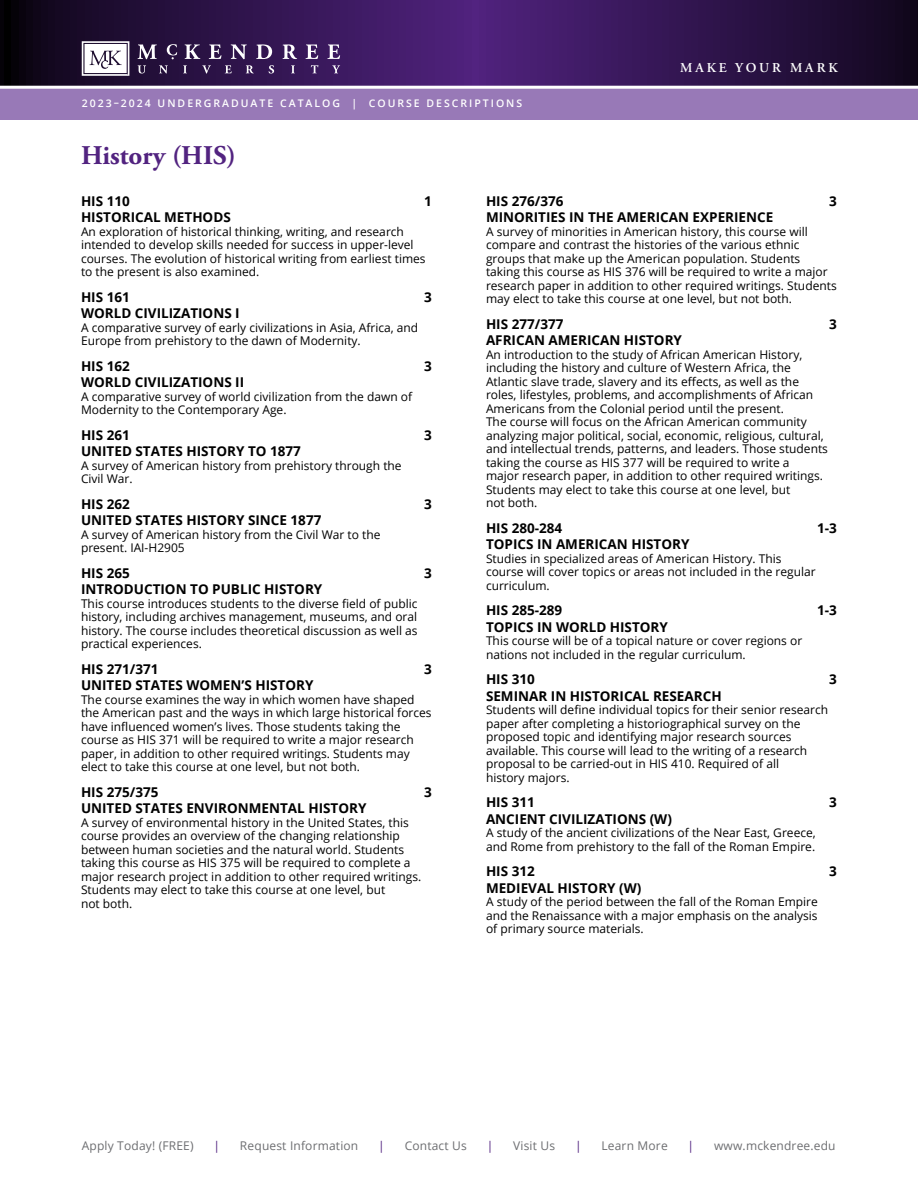
<style>
.page{position:relative;width:918px;height:1188px;background:#fff}
.page>*{position:absolute;margin:0;border:0;box-sizing:border-box;transform-origin:0 0}
.BodyHeads_18PurpleCo{font:700 27px "Adobe Garamond Pro";color:#522380}
.CourseDescHead9_11Se{font:700 13.5px "Open Sans";color:#000}
.t1{font:600 13.5px "Adobe Garamond Pro";letter-spacing:.215em;color:#fff}
.CourseDescBody7_8{font:12px/13.5px "Open Sans";color:#000}
.t2{font:12px "Open Sans";letter-spacing:.015em;color:#6d6e71}
.t3{font:12px "Open Sans";color:#522380}
.t4{font:600 10.5px "Open Sans";letter-spacing:.19em;color:#fff}
</style>
<div class="page">
<div style="left:0;top:86px;width:918px;height:34px;background:#9879b7"></div>
<svg style="left:0;top:0;width:918px;height:86px;background:#30154c"></svg>
<svg style="left:82px;top:41px;width:47px;height:35px"></svg>
<svg style="left:138px;top:44px;width:19px;height:15px"></svg>
<svg style="left:185px;top:44px;width:15px;height:15px"></svg>
<svg style="left:209px;top:44px;width:12px;height:15px"></svg>
<svg style="left:231px;top:44px;width:16px;height:15px"></svg>
<svg style="left:256px;top:44px;width:16px;height:15px"></svg>
<svg style="left:283px;top:44px;width:14px;height:15px"></svg>
<svg style="left:306px;top:44px;width:12px;height:15px"></svg>
<svg style="left:327px;top:44px;width:13px;height:15px"></svg>
<svg style="left:138px;top:65px;width:8px;height:9px"></svg>
<svg style="left:159px;top:65px;width:9px;height:8px"></svg>
<svg style="left:183px;top:65px;width:4px;height:8px"></svg>
<svg style="left:202px;top:65px;width:9px;height:9px"></svg>
<svg style="left:225px;top:65px;width:7px;height:8px"></svg>
<svg style="left:246px;top:65px;width:8px;height:8px"></svg>
<svg style="left:269px;top:65px;width:5px;height:9px"></svg>
<svg style="left:291px;top:65px;width:4px;height:8px"></svg>
<svg style="left:311px;top:65px;width:7px;height:8px"></svg>
<svg style="left:332px;top:65px;width:8px;height:8px"></svg>
<svg style="left:167px;top:44px;width:10px;height:15px"></svg>
<hr style="left:0;top:86px;width:918px;height:3px;background:#fff">
<p class="t1" style="left:680px;top:60px;width:159px">MAKE YOUR MARK</p>
<p class="t4" style="left:82px;top:96px;width:442px">2023–2024 UNDERGRADUATE CATALOG | COURSE DESCRIPTIONS</p>
<p class="BodyHeads_18PurpleCo" style="left:81px;top:139px;width:156px">History (HIS)</p>
<p class="CourseDescHead9_11Se" style="left:81px;top:191px;width:50px">HIS 110</p>
<p class="CourseDescHead9_11Se" style="left:424px;top:191px;width:9px">1</p>
<p class="CourseDescHead9_11Se" style="left:81px;top:208px;width:151px">HISTORICAL METHODS</p>
<p class="CourseDescBody7_8" style="left:81px;top:224px;width:346px">An exploration of historical thinking, writing, and research intended to develop skills needed for success in upper-level courses. The evolution of historical writing from earliest times to the present is also examined.</p>
<p class="CourseDescHead9_11Se" style="left:81px;top:287px;width:50px">HIS 161</p>
<p class="CourseDescHead9_11Se" style="left:424px;top:287px;width:9px">3</p>
<p class="CourseDescHead9_11Se" style="left:81px;top:304px;width:160px">WORLD CIVILIZATIONS I</p>
<p class="CourseDescBody7_8" style="left:81px;top:320px;width:339px">A comparative survey of early civilizations in Asia, Africa, and<br>Europe from prehistory to the dawn of Modernity.</p>
<p class="CourseDescHead9_11Se" style="left:81px;top:356px;width:50px">HIS 162</p>
<p class="CourseDescHead9_11Se" style="left:424px;top:356px;width:9px">3</p>
<p class="CourseDescHead9_11Se" style="left:81px;top:373px;width:165px">WORLD CIVILIZATIONS II</p>
<p class="CourseDescBody7_8" style="left:81px;top:389px;width:333px">A comparative survey of world civilization from the dawn of<br>Modernity to the Contemporary Age.</p>
<p class="CourseDescHead9_11Se" style="left:81px;top:425px;width:50px">HIS 261</p>
<p class="CourseDescHead9_11Se" style="left:424px;top:425px;width:9px">3</p>
<p class="CourseDescHead9_11Se" style="left:81px;top:442px;width:221px">UNITED STATES HISTORY TO 1877</p>
<p class="CourseDescBody7_8" style="left:81px;top:458px;width:322px">A survey of American history from prehistory through the<br>Civil War.</p>
<p class="CourseDescHead9_11Se" style="left:81px;top:494px;width:50px">HIS 262</p>
<p class="CourseDescHead9_11Se" style="left:424px;top:494px;width:9px">3</p>
<p class="CourseDescHead9_11Se" style="left:81px;top:511px;width:242px">UNITED STATES HISTORY SINCE 1877</p>
<p class="CourseDescBody7_8" style="left:81px;top:527px;width:301px">A survey of American history from the Civil War to the present. IAI-H2905</p>
<p class="CourseDescHead9_11Se" style="left:81px;top:563px;width:50px">HIS 265</p>
<p class="CourseDescHead9_11Se" style="left:424px;top:563px;width:9px">3</p>
<p class="CourseDescHead9_11Se" style="left:81px;top:580px;width:243px">INTRODUCTION TO PUBLIC HISTORY</p>
<p class="CourseDescBody7_8" style="left:81px;top:596px;width:338px;text-align:justify">This course introduces students to the diverse field of public history, including archives management, museums, and oral history. The course includes theoretical discussion as well as practical experiences.</p>
<p class="CourseDescHead9_11Se" style="left:81px;top:659px;width:79px">HIS 271/371</p>
<p class="CourseDescHead9_11Se" style="left:424px;top:659px;width:9px">3</p>
<p class="CourseDescHead9_11Se" style="left:81px;top:676px;width:234px">UNITED STATES WOMEN’S HISTORY</p>
<p class="CourseDescBody7_8" style="left:81px;top:692px;width:352px">The course examines the way in which women have shaped the American past and the ways in which large historical forces have influenced women’s lives. Those students taking the course as HIS 371 will be required to write a major research paper, in addition to other required writings. Students may elect to take this course at one level, but not both.</p>
<p class="CourseDescHead9_11Se" style="left:81px;top:782px;width:79px">HIS 275/375</p>
<p class="CourseDescHead9_11Se" style="left:424px;top:782px;width:9px">3</p>
<p class="CourseDescHead9_11Se" style="left:81px;top:799px;width:287px">UNITED STATES ENVIRONMENTAL HISTORY</p>
<p class="CourseDescBody7_8" style="left:81px;top:815px;width:342px">A survey of environmental history in the United States, this course provides an overview of the changing relationship between human societies and the natural world. Students taking this course as HIS 375 will be required to complete a major research project in addition to other required writings.<br>Students may elect to take this course at one level, but<br>not both.</p>
<p class="CourseDescHead9_11Se" style="left:486px;top:191px;width:79px">HIS 276/376</p>
<p class="CourseDescHead9_11Se" style="left:829px;top:191px;width:9px">3</p>
<p class="CourseDescHead9_11Se" style="left:486px;top:208px;width:289px">MINORITIES IN THE AMERICAN EXPERIENCE</p>
<p class="CourseDescBody7_8" style="left:486px;top:224px;width:352px">A survey of minorities in American history, this course will compare and contrast the histories of the various ethnic groups that make up the American population. Students taking this course as HIS 376 will be required to write a major research paper in addition to other required writings. Students may elect to take this course at one level, but not both.</p>
<p class="CourseDescHead9_11Se" style="left:486px;top:314px;width:79px">HIS 277/377</p>
<p class="CourseDescHead9_11Se" style="left:829px;top:314px;width:9px">3</p>
<p class="CourseDescHead9_11Se" style="left:486px;top:331px;width:198px">AFRICAN AMERICAN HISTORY</p>
<p class="CourseDescBody7_8" style="left:486px;top:347px;width:344px">An introduction to the study of African American History, including the history and culture of Western Africa, the Atlantic slave trade, slavery and its effects, as well as the roles, lifestyles, problems, and accomplishments of African Americans from the Colonial period until the present.<br>The course will focus on the African American community analyzing major political, social, economic, religious, cultural, and intellectual trends, patterns, and leaders. Those students taking the course as HIS 377 will be required to write a<br>major research paper, in addition to other required writings.<br>Students may elect to take this course at one level, but<br>not both.</p>
<p class="CourseDescHead9_11Se" style="left:486px;top:518px;width:78px">HIS 280-284</p>
<p class="CourseDescHead9_11Se" style="left:817px;top:518px;width:21px">1-3</p>
<p class="CourseDescHead9_11Se" style="left:486px;top:535px;width:205px">TOPICS IN AMERICAN HISTORY</p>
<p class="CourseDescBody7_8" style="left:486px;top:551px;width:331px">Studies in specialized areas of American History. This course will cover topics or areas not included in the regular curriculum.</p>
<p class="CourseDescHead9_11Se" style="left:486px;top:601px;width:78px">HIS 285-289</p>
<p class="CourseDescHead9_11Se" style="left:817px;top:601px;width:21px">1-3</p>
<p class="CourseDescHead9_11Se" style="left:486px;top:617px;width:183px">TOPICS IN WORLD HISTORY</p>
<p class="CourseDescBody7_8" style="left:486px;top:634px;width:318px">This course will be of a topical nature or cover regions or nations not included in the regular curriculum.</p>
<p class="CourseDescHead9_11Se" style="left:486px;top:670px;width:50px">HIS 310</p>
<p class="CourseDescHead9_11Se" style="left:829px;top:670px;width:9px">3</p>
<p class="CourseDescHead9_11Se" style="left:486px;top:686px;width:237px">SEMINAR IN HISTORICAL RESEARCH</p>
<p class="CourseDescBody7_8" style="left:486px;top:703px;width:344px">Students will define individual topics for their senior research paper after completing a historiographical survey on the proposed topic and identifying major research sources available. This course will lead to the writing of a research proposal to be carried-out in HIS 410. Required of all<br>history majors.</p>
<p class="CourseDescHead9_11Se" style="left:486px;top:793px;width:50px">HIS 311</p>
<p class="CourseDescHead9_11Se" style="left:829px;top:793px;width:9px">3</p>
<p class="CourseDescHead9_11Se" style="left:486px;top:809px;width:187px">ANCIENT CIVILIZATIONS (W)</p>
<p class="CourseDescBody7_8" style="left:486px;top:826px;width:331px">A study of the ancient civilizations of the Near East, Greece, and Rome from prehistory to the fall of the Roman Empire.</p>
<p class="CourseDescHead9_11Se" style="left:486px;top:862px;width:50px">HIS 312</p>
<p class="CourseDescHead9_11Se" style="left:829px;top:862px;width:9px">3</p>
<p class="CourseDescHead9_11Se" style="left:486px;top:878px;width:157px">MEDIEVAL HISTORY (W)</p>
<p class="CourseDescBody7_8" style="left:486px;top:895px;width:333px;text-align:justify">A study of the period between the fall of the Roman Empire and the Renaissance with a major emphasis on the analysis of primary source materials.</p>
<p class="t2" style="left:82px;top:1138px;width:113px">Apply Today! (FREE)</p>
<p class="t3" style="left:213px;top:1138px;width:8px">|</p>
<p class="t2" style="left:240px;top:1138px;width:120px">Request Information</p>
<p class="t3" style="left:378px;top:1138px;width:8px">|</p>
<p class="t2" style="left:405px;top:1138px;width:64px">Contact Us</p>
<p class="t3" style="left:487px;top:1138px;width:8px">|</p>
<p class="t2" style="left:513px;top:1138px;width:43px">Visit Us</p>
<p class="t3" style="left:575px;top:1138px;width:8px">|</p>
<p class="t2" style="left:602px;top:1138px;width:68px">Learn More</p>
<p class="t3" style="left:688px;top:1138px;width:8px">|</p>
<p class="t2" style="left:714px;top:1138px;width:123px">www.mckendree.edu</p>
</div>
